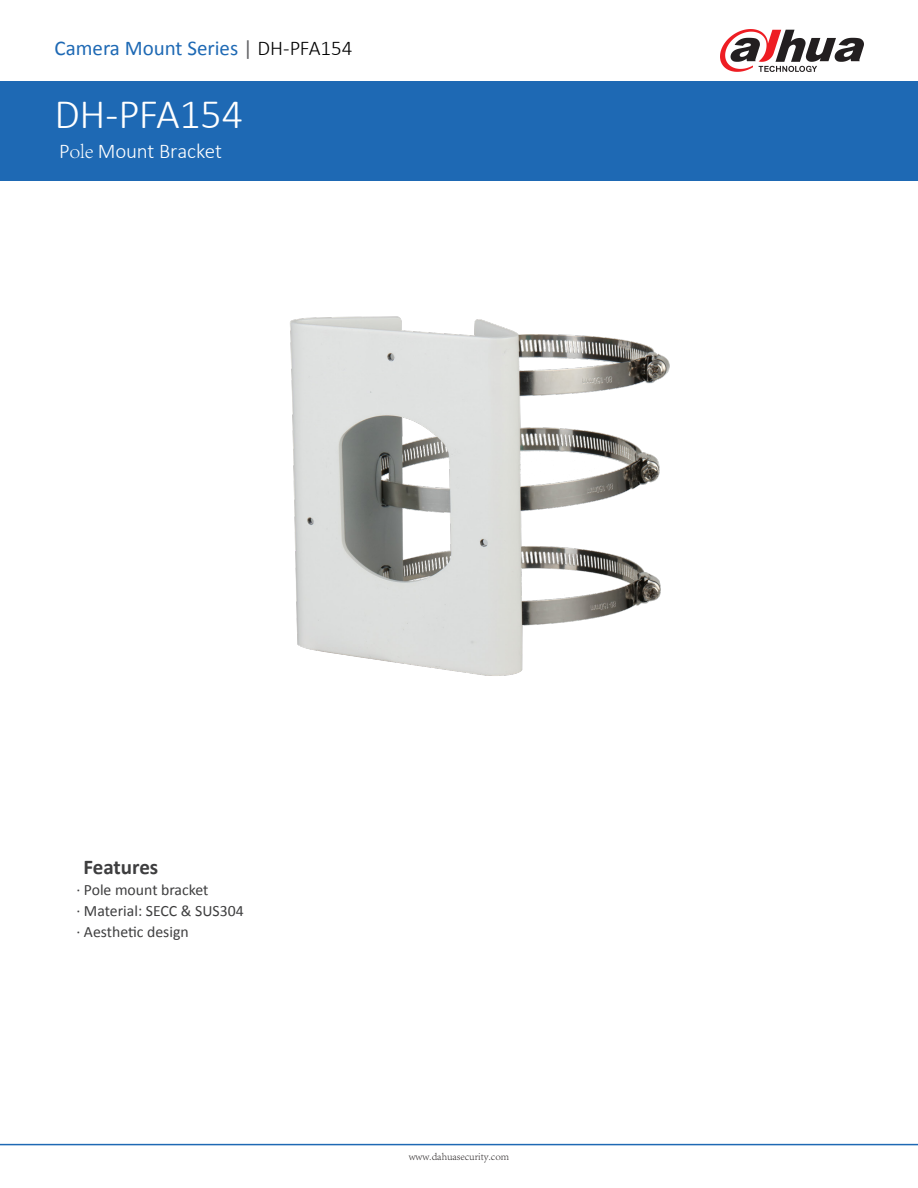
<style>
.page{position:relative;width:918px;height:1188px;background:#fff}
.page>*{position:absolute;margin:0;border:0;box-sizing:border-box;transform-origin:0 0}
.t1{font:300 42px "Calibri";letter-spacing:-.01em;color:#fff}
.t2{font:21px "Calibri";color:#1e69b4}
.t3{font:300 21px "Calibri";letter-spacing:-.005em;color:#fff}
.t4{font:700 21px "Calibri";color:#3e3e3f}
.t5{font:15.75px "Calibri";color:#3e3e3f}
.t6{font:300 10.5px "Adobe Song Std";color:#231f20}
.s1{color:#636366}
.s2{font-weight:300;color:#000}
.s3{font-family:"Adobe Song Std"}
</style>
<div class="page">
<hr style="left:0;top:1144px;width:918px;height:1px;background:#1e69b4">
<svg style="left:720px;top:29px;width:144px;height:43px"></svg>
<div style="left:0;top:81px;width:918px;height:100px;background:#1e69b4"></div>
<img style="left:290px;top:316px;width:380px;height:360px">
<p class="t2" style="left:55px;top:35px;width:300px">Camera Mount Series <span class="s1">|</span> <span class="s2">DH-PFA154</span></p>
<p class="t1" style="left:55px;top:88px;width:190px">DH-PFA154</p>
<p class="t3" style="left:59px;top:138px;width:164px">P<span class="s3">ole</span> Mount Bracket</p>
<p class="t4" style="left:84px;top:854px;width:76px">Features</p>
<p class="t5" style="left:76px;top:880px;width:134px">· Pole mount bracket</p>
<p class="t5" style="left:76px;top:901px;width:169px">· Material: SECC &amp; SUS304</p>
<p class="t5" style="left:76px;top:922px;width:114px">· Aesthetic design</p>
<p class="t6" style="left:409px;top:1151px;width:102px">www.dahuasecurity.com</p>
</div>
